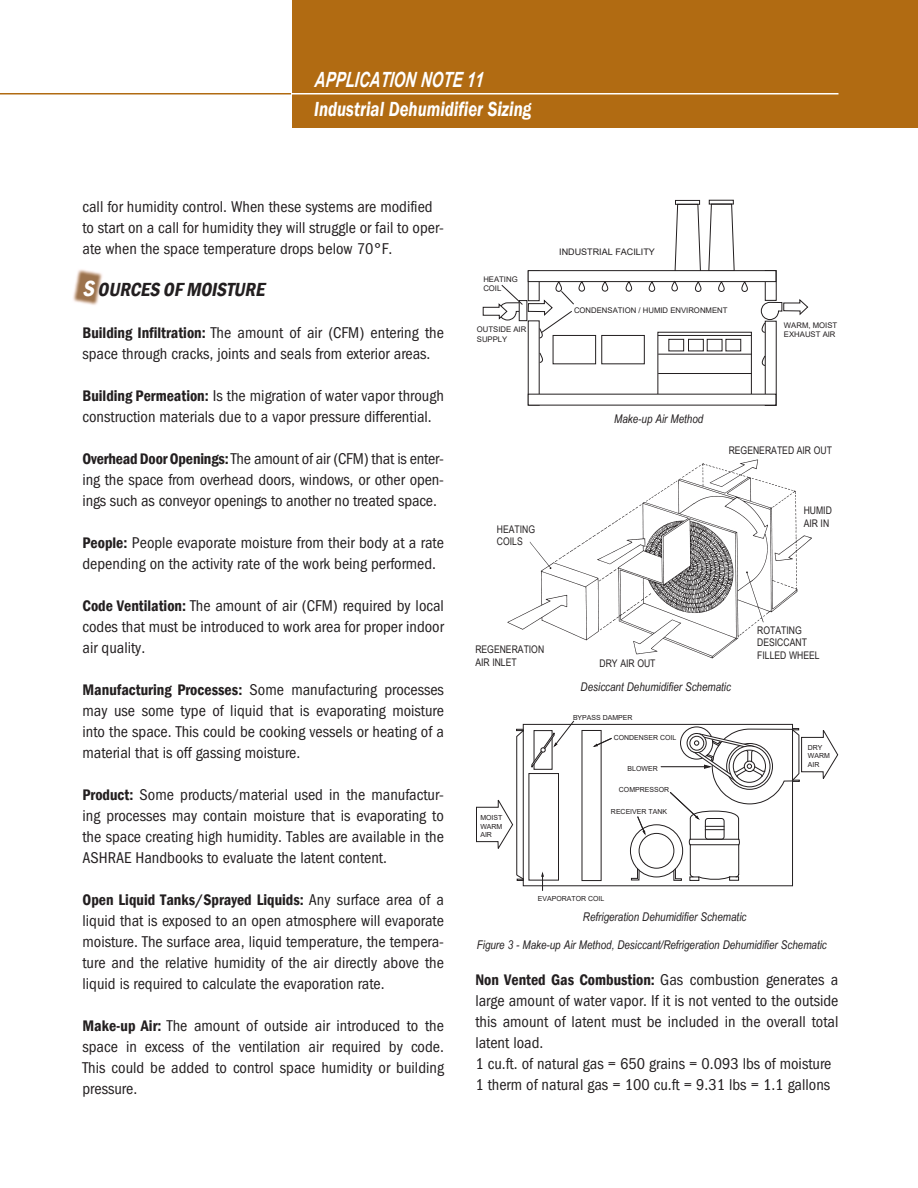
<style>
.page{position:relative;width:918px;height:1188px;background:#fff}
.page>*{position:absolute;margin:0;border:0;box-sizing:border-box;transform-origin:0 0}
.t1{font:italic 600 21px "Franklin Gothic";color:#fff;scale:.8 1}
.t2{font:italic 700 21px "Arial Narrow";color:#fff;scale:.87 1}
.t3{font:italic 600 condensed 19.5px "Franklin Gothic";color:#231f20}
.t4{font:15.75px/21px "Franklin Gothic Cond ITC";color:#231f20;text-align:justify}
.t5{font:italic 12px "Arial Narrow";color:#231f20}
.t6{font:10.5px "Arial Narrow";color:#231f20}
.t7{font:9px "Arial";color:#231f20}
.t8{font:7.8px/9.3px "Arial";color:#231f20}
.t9{font:6.9px/8.4px "Arial";color:#231f20}
.s1{font-size:22.5px;color:#fff}
.s2{font-family:"Franklin Gothic";font-weight:600;font-stretch:condensed}
</style>
<div class="page">
<img style="left:73px;top:269px;width:30px;height:36px">
<div style="left:292px;top:0;width:626px;height:128px;background:#b16b12"></div>
<hr style="left:292px;top:93px;width:546px;height:1px;background:#fff">
<hr style="left:0;top:93px;width:291px;height:1px;background:#b16b12">
<svg style="left:476px;top:720px;width:362px;height:171px"></svg>
<svg style="left:708px;top:203px;width:27px;height:67px"></svg>
<svg style="left:674px;top:204px;width:27px;height:66px"></svg>
<div style="left:675px;top:200px;width:25px;height:5px;border:1px solid #231f20"></div>
<div style="left:658px;top:332px;width:94px;height:63px;border:1px solid #231f20"></div>
<div style="left:528px;top:270px;width:248px;height:12px;border:1px solid #231f20"></div>
<hr style="left:658px;top:335px;width:93px;height:1px;background:#231f20">
<hr style="left:658px;top:354px;width:94px;height:1px;background:#231f20">
<hr style="left:658px;top:373px;width:94px;height:1px;background:#231f20">
<div style="left:601px;top:335px;width:44px;height:29px;border:1px solid #231f20"></div>
<div style="left:553px;top:335px;width:43px;height:29px;border:1px solid #231f20"></div>
<div style="left:669px;top:339px;width:15px;height:12px;border:1px solid #231f20"></div>
<div style="left:688px;top:339px;width:16px;height:12px;border:1px solid #231f20"></div>
<div style="left:707px;top:339px;width:15px;height:12px;border:1px solid #231f20"></div>
<div style="left:726px;top:339px;width:15px;height:12px;border:1px solid #231f20"></div>
<div style="left:649px;top:282px;width:6px;height:10px;border:1px solid #231f20;border-radius:3px"></div>
<div style="left:672px;top:281px;width:6px;height:10px;border:1px solid #231f20;border-radius:3px"></div>
<div style="left:579px;top:282px;width:6px;height:9px;border:1px solid #231f20;border-radius:3px"></div>
<div style="left:626px;top:282px;width:6px;height:9px;border:1px solid #231f20;border-radius:3px"></div>
<div style="left:602px;top:282px;width:6px;height:9px;border:1px solid #231f20;border-radius:3px"></div>
<div style="left:695px;top:282px;width:6px;height:10px;border:1px solid #231f20;border-radius:3px"></div>
<div style="left:718px;top:282px;width:6px;height:10px;border:1px solid #231f20;border-radius:3px"></div>
<div style="left:742px;top:282px;width:6px;height:10px;border:1px solid #231f20;border-radius:3px"></div>
<svg style="left:761px;top:270px;width:48px;height:136px"></svg>
<svg style="left:483px;top:270px;width:91px;height:136px"></svg>
<img style="left:507px;top:459px;width:305px;height:200px">
<p class="t2" style="left:314px;top:64px;width:199px">APPLICATION NOTE 11</p>
<p class="t1" style="left:314px;top:95px;width:273px">Industrial Dehumidifier Sizing</p>
<p class="t4" style="left:82px;top:196px;width:352px">call for humidity control. When these systems are modified</p>
<p class="t4" style="left:82px;top:217px;width:363px">to start on a call for humidity they will struggle or fail to oper&shy;ate when the space temperature drops below 70°F.</p>
<p class="t3" style="left:82px;top:276px;width:188px"><span class="s1">S</span> OURCES OFMOISTURE</p>
<p class="t4" style="left:82px;top:322px;width:363px"><span class="s2">Building Infiltration:</span> The amount of air (CFM) entering the space through cracks, joints and seals from exterior areas.</p>
<p class="t4" style="left:82px;top:385px;width:363px"><span class="s2">Building Permeation:</span> Is the migration of water vapor through construction materials due to a vapor pressure differential.</p>
<p class="t4" style="left:82px;top:448px;width:363px"><span class="s2">Overhead Door Openings:</span> The amount of air (CFM) that is enter&shy;ing the space from overhead doors, windows, or other open&shy;ings such as conveyor openings to another no treated space.</p>
<p class="t4" style="left:82px;top:532px;width:363px"><span class="s2">People:</span> People evaporate moisture from their body at a rate depending on the activity rate of the work being performed.</p>
<p class="t4" style="left:82px;top:595px;width:363px"><span class="s2">Code Ventilation:</span> The amount of air (CFM) required by local codes that must be introduced to work area for proper indoor air quality.</p>
<p class="t4" style="left:82px;top:679px;width:363px"><span class="s2">Manufacturing Processes:</span> Some manufacturing processes may use some type of liquid that is evaporating moisture into the space. This could be cooking vessels or heating of a material that is off gassing moisture.</p>
<p class="t4" style="left:82px;top:784px;width:363px"><span class="s2">Product:</span> Some products/material used in the manufactur&shy;ing processes may contain moisture that is evaporating to the space creating high humidity. Tables are available in the ASHRAE Handbooks to evaluate the latent content.</p>
<p class="t4" style="left:82px;top:889px;width:363px"><span class="s2">Open Liquid Tanks/Sprayed Liquids:</span> Any surface area of a liquid that is exposed to an open atmosphere will evaporate moisture. The surface area, liquid temperature, the tempera&shy;ture and the relative humidity of the air directly above the liquid is required to calculate the evaporation rate.</p>
<p class="t4" style="left:82px;top:1015px;width:363px"><span class="s2">Make-up Air:</span> The amount of outside air introduced to the space in excess of the ventilation air required by code.<br>This could be added to control space humidity or building pressure.</p>
<p class="t8" style="left:483px;top:275px;width:36px">HEATING<br>COIL</p>
<p class="t8" style="left:477px;top:325px;width:51px">OUTSIDE AIR<br>SUPPLY</p>
<p class="t7" style="left:559px;top:245px;width:97px">INDUSTRIAL FACILITY</p>
<p class="t8" style="left:574px;top:305px;width:155px">CONDENSATION / HUMID ENVIRONMENT</p>
<p class="t8" style="left:784px;top:320px;width:55px">WARM, MOIST<br>EXHAUST AIR</p>
<p class="t6" style="left:497px;top:521px;width:40px">HEATING</p>
<p class="t6" style="left:497px;top:534px;width:27px">COILS</p>
<p class="t5" style="left:614px;top:410px;width:91px">Make-up Air Method</p>
<p class="t6" style="left:729px;top:443px;width:105px">REGENERATED AIR OUT</p>
<p class="t6" style="left:804px;top:503px;width:30px">HUMID</p>
<p class="t6" style="left:804px;top:515px;width:27px">AIR IN</p>
<p class="t6" style="left:475px;top:642px;width:70px">REGENERATION</p>
<p class="t6" style="left:475px;top:654px;width:43px">AIR INLET</p>
<p class="t6" style="left:600px;top:656px;width:57px">DRY AIR OUT</p>
<p class="t5" style="left:581px;top:678px;width:152px">Desiccant Dehumidifier Schematic</p>
<p class="t9" style="left:573px;top:713px;width:61px">BYPASS DAMPER</p>
<p class="t9" style="left:614px;top:733px;width:64px">CONDENSER COIL</p>
<p class="t9" style="left:628px;top:764px;width:32px">BLOWER</p>
<p class="t9" style="left:480px;top:814px;width:24px;text-align:justify">MOIST WARM AIR</p>
<p class="t9" style="left:619px;top:785px;width:52px">COMPRESSOR</p>
<p class="t9" style="left:611px;top:808px;width:58px">RECEIVER TANK</p>
<p class="t9" style="left:538px;top:894px;width:68px">EVAPORATOR COIL</p>
<p class="t6" style="left:757px;top:622px;width:46px">ROTATING</p>
<p class="t6" style="left:757px;top:635px;width:51px">DESICCANT</p>
<p class="t6" style="left:757px;top:648px;width:64px">FILLED WHEEL</p>
<p class="t9" style="left:808px;top:743px;width:24px">DRY<br>WARM<br>AIR</p>
<p class="t5" style="left:583px;top:908px;width:165px">Refrigeration Dehumidifier Schematic</p>
<p class="t5" style="left:477px;top:936px;width:352px">Figure 3 - Make-up Air Method, Desiccant/Refrigeration Dehumidifier Schematic</p>
<p class="t4" style="left:475px;top:970px;width:365px"><span class="s2">Non Vented Gas Combustion:</span> Gas combustion generates a large amount of water vapor. If it is not vented to the outside this amount of latent must be included in the overall total latent load.</p>
<p class="t4" style="left:475px;top:1054px;width:358px">1 cu.ft. of natural gas = 650 grains = 0.093 lbs of moisture</p>
<p class="t4" style="left:475px;top:1075px;width:356px">1 therm of natural gas = 100 cu.ft = 9.31 lbs = 1.1 gallons</p>
</div>
